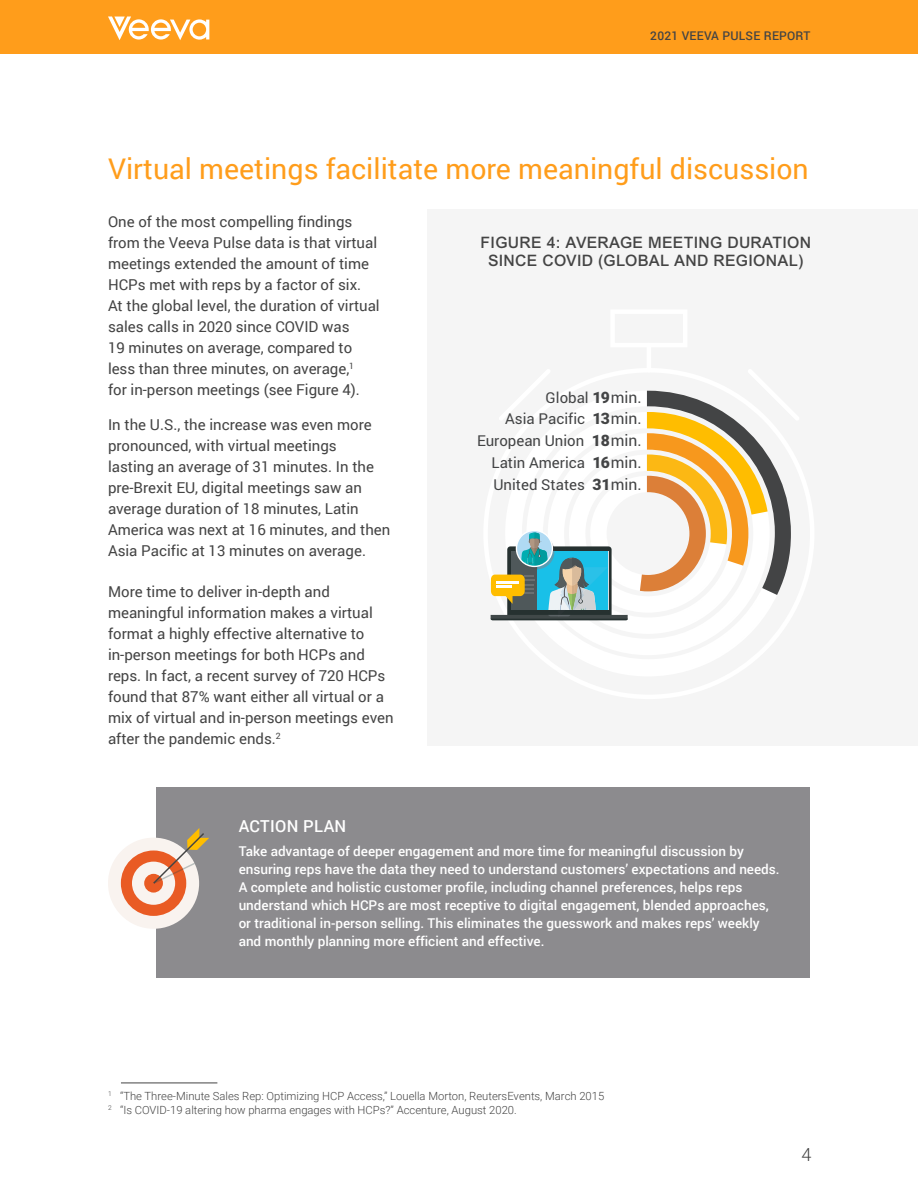
<style>
.page{position:relative;width:918px;height:1188px;background:#fff}
.page>*{position:absolute;margin:0;border:0;box-sizing:border-box;transform-origin:0 0}
.orange_head{font:28.5px "Roboto";color:#ff9d1b}
.t1{font:300 18px "Roboto";color:#444}
.Body{font:500 16.5px "Roboto";letter-spacing:.02em;color:#fff}
.chart_title{font:500 15.75px/18px "Arial MT Std";letter-spacing:.02em;color:#444;text-align:center}
.Body-2{font:15px/21px "Roboto";color:#444}
.t2{font:15px/21.9px "Roboto";color:#434445;text-align:justify}
.Body-3{font:500 13.5px/18px "Roboto";color:#fff}
.t3{font:500 12px "Roboto";letter-spacing:.02em;color:#444}
.Footnote{font:300 11.25px "Roboto";color:#444}
.s1{font-weight:900;font-size:15.75px}
.s2{font-size:15.75px}
</style>
<div class="page">
<div style="left:428px;top:210px;width:490px;height:536px;background:#f5f5f5"></div>
<div style="left:0;top:0;width:918px;height:54px;background:#ff9d1b"></div>
<svg style="left:108px;top:16px;width:101px;height:24px"></svg>
<div style="left:157px;top:787px;width:653px;height:191px;background:#8c8b8e"></div>
<div style="left:108px;top:838px;width:91px;height:91px;background:#f9f3ef;border-radius:50%"></div>
<div style="left:121px;top:850px;width:65px;height:66px;background:#e95b24;border-radius:50%"></div>
<div style="left:132px;top:862px;width:43px;height:43px;background:#f9f3ef;border-radius:50%"></div>
<div style="left:144px;top:874px;width:19px;height:19px;background:#e95b24;border-radius:50%"></div>
<svg style="left:151px;top:828px;width:58px;height:58px"></svg>
<hr style="left:121px;top:1083px;width:96px;height:1px;background:#444">
<hr style="left:647px;top:343px;width:4px;height:29px;background:#fff;border-radius:2px">
<svg style="left:491px;top:390px;width:300px;height:231px"></svg>
<p class="t3" style="left:650px;top:27px;width:162px">2021 VEEVA PULSE REPORT</p>
<p class="orange_head" style="left:108px;top:149px;width:702px">Virtual meetings facilitate more meaningful discussion</p>
<p class="Body-2" style="left:108px;top:211px;width:273px">One of the most compelling findings from the Veeva Pulse data is that virtual meetings extended the amount of time HCPs met with reps by a factor of six.<br>At the global level, the duration of virtual sales calls in 2020 since COVID was<br>19 minutes on average, compared to less than three minutes, on average,<sup>1<br></sup>for in-person meetings (see Figure 4).</p>
<p class="Body-2" style="left:108px;top:413px;width:284px">In the U.S., the increase was even more pronounced, with virtual meetings<br>lasting an average of 31 minutes. In the pre-Brexit EU, digital meetings saw an average duration of 18 minutes, Latin America was next at 16 minutes, and then Asia Pacific at 13 minutes on average.</p>
<p class="Body-2" style="left:108px;top:581px;width:287px">More time to deliver in-depth and meaningful information makes a virtual format a highly effective alternative to in-person meetings for both HCPs and reps. In fact, a recent survey of 720 HCPs found that 87% want either all virtual or a mix of virtual and in-person meetings even after the pandemic ends.<sup>2</sup></p>
<p class="chart_title" style="left:481px;top:233px;width:332px">FIGURE 4: AVERAGE MEETING DURATION<br>SINCE COVID (GLOBAL AND REGIONAL)</p>
<p class="t2" style="left:546px;top:386px;width:97px">Global <span class="s1">19</span><span class="s2">min.</span></p>
<p class="t2" style="left:505px;top:407px;width:138px">Asia Pacific <span class="s1">13</span><span class="s2">min.</span></p>
<p class="t2" style="left:492px;top:429px;width:152px;text-indent:-14px">European Union <span class="s1">18</span><span class="s2">min.<br></span>Latin America <span class="s1">16</span><span class="s2">min.<br></span>United States <span class="s1">31</span><span class="s2">min.</span></p>
<p class="Body" style="left:239px;top:814px;width:109px">ACTION PLAN</p>
<p class="Body-3" style="left:239px;top:842px;width:543px">Take advantage of deeper engagement and more time for meaningful discussion by ensuring reps have the data they need to understand customers’ expectations and needs.<br>A complete and holistic customer profile, including channel preferences, helps reps understand which HCPs are most receptive to digital engagement, blended approaches, or traditional in-person selling. This eliminates the guesswork and makes reps’ weekly and monthly planning more efficient and effective.</p>
<p class="Footnote" style="left:108px;top:1088px;width:498px"><sup>1</sup> “The Three-Minute Sales Rep: Optimizing HCP Access,” Louella Morton, ReutersEvents, March 2015</p>
<p class="Footnote" style="left:108px;top:1102px;width:410px"><sup>2</sup> “Is COVID-19 altering how pharma engages with HCPs?” Accenture, August 2020.</p>
<p class="t1" style="left:801px;top:1142px;width:11px">4</p>
</div>
